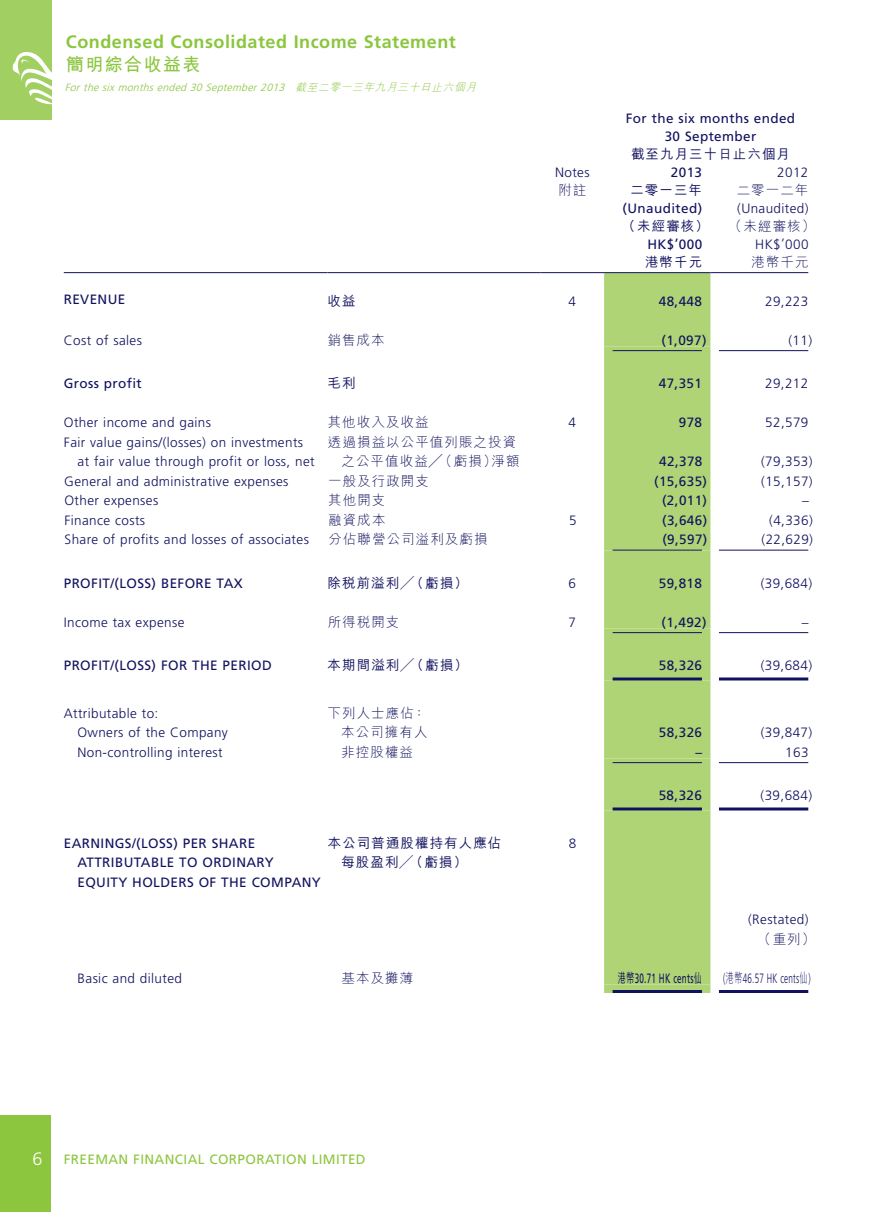
<style>
.page{position:relative;width:893px;height:1212px;background:#fff}
.page>*{position:absolute;margin:0;border:0;box-sizing:border-box;transform-origin:0 0}
.t1{font:700 18px "Frutiger LT Std";letter-spacing:.03em;color:#8bc63e}
.t2{font:18px "M Hei HK Bold E Ten B5 H";letter-spacing:.08em;color:#8bc63e}
.t3{font:300 13.5px/19.5px "Frutiger LT Std";letter-spacing:.03em;color:#11125f}
.t4{font:13.5px/19.5px "Frutiger LT Std";letter-spacing:.03em;color:#11125f;text-align:center}
.t5{font:13.5px/19.5px "M Hei HK Light E Ten B5 H";letter-spacing:.08em;color:#11125f;text-align:right}
.t6{font:13.5px/19.5px "M Hei HK Medium E Ten B5 H";letter-spacing:.08em;color:#11125f}
.t7{font:13.5px "Frutiger LT Std";letter-spacing:.03em;color:#8bc63e}
.t8{font:300 13.5px "Frutiger LT Std";letter-spacing:.03em;color:#11125f;scale:.6 1}
.t9{font:13.5px "Frutiger LT Std";letter-spacing:.03em;color:#11125f;scale:.6 1}
.t10{font:italic 300 10.5px "Frutiger LT Std";color:#8bc63e}
.s1{font-family:"M Hei HK Light E Ten B5 H";font-weight:400}
.s2{font-family:"M Hei HK Medium E Ten B5 H"}
.s3{font-weight:300;font-size:18px;color:#fff}
</style>
<div class="page">
<div style="left:0;top:1115px;width:51px;height:97px;background:#8bc63e"></div>
<div style="left:0;top:0;width:51px;height:119px;background:#a2cf62"></div>
<svg style="left:12px;top:52px;width:40px;height:53px"></svg>
<div style="left:604px;top:273px;width:106px;height:74px;background:#aed475"></div>
<div style="left:604px;top:347px;width:106px;height:646px;background:#aed475"></div>
<hr style="left:64px;top:272px;width:263px;height:1px;background:#11125f">
<hr style="left:327px;top:272px;width:213px;height:1px;background:#11125f">
<hr style="left:540px;top:272px;width:64px;height:1px;background:#11125f">
<hr style="left:604px;top:272px;width:106px;height:1px;background:#11125f">
<hr style="left:710px;top:272px;width:98px;height:1px;background:#11125f">
<hr style="left:612px;top:350px;width:90px;height:1px;background:#11125f">
<hr style="left:719px;top:350px;width:89px;height:1px;background:#11125f">
<hr style="left:612px;top:550px;width:90px;height:1px;background:#11125f">
<hr style="left:719px;top:550px;width:89px;height:1px;background:#11125f">
<hr style="left:612px;top:632px;width:90px;height:1px;background:#11125f">
<hr style="left:719px;top:632px;width:89px;height:1px;background:#11125f">
<hr style="left:612px;top:678px;width:90px;height:3px;background:#11125f">
<hr style="left:719px;top:678px;width:89px;height:3px;background:#11125f">
<hr style="left:612px;top:762px;width:90px;height:1px;background:#11125f">
<hr style="left:719px;top:762px;width:89px;height:1px;background:#11125f">
<hr style="left:612px;top:808px;width:90px;height:3px;background:#11125f">
<hr style="left:719px;top:808px;width:89px;height:3px;background:#11125f">
<hr style="left:612px;top:990px;width:90px;height:3px;background:#11125f">
<hr style="left:719px;top:990px;width:89px;height:3px;background:#11125f">
<h1 class="t1" style="left:66px;top:34px;width:391px">Condensed Consolidated Income Statement</h1>
<h1 class="t2" style="left:66px;top:57px;width:136px">簡明綜合收益表</h1>
<p class="t10" style="left:65px;top:83px;width:415px">For the six months ended 30 September 2013 <span class="s1">截至二零一三年九月三十日止六個月</span></p>
<p class="t4" style="left:625px;top:110px;width:171px;line-height:18px">For the six months ended<br>30 September</p>
<p class="t6" style="left:631px;top:146px;width:161px">截至九月三十日止六個月</p>
<p class="t3" style="left:555px;top:163px;width:36px">Notes</p>
<p class="t4" style="left:671px;top:163px;width:33px">2013</p>
<p class="t3" style="left:777px;top:163px;width:33px">2012</p>
<p class="t5" style="left:558px;top:182px;width:30px">附註</p>
<p class="t6" style="left:630px;top:182px;width:73px">二零一三年</p>
<p class="t5" style="left:736px;top:182px;width:73px">二零一二年</p>
<p class="t4" style="left:622px;top:199px;width:81px">(Unaudited)</p>
<p class="t3" style="left:737px;top:199px;width:73px">(Unaudited)</p>
<p class="t6" style="left:622px;top:218px;width:88px">（未經審核）</p>
<p class="t5" style="left:728px;top:218px;width:88px">（未經審核）</p>
<p class="t4" style="left:647px;top:235px;width:56px">HK$’000</p>
<p class="t3" style="left:755px;top:235px;width:55px">HK$’000</p>
<p class="t6" style="left:645px;top:254px;width:59px">港幣千元</p>
<p class="t5" style="left:751px;top:254px;width:59px">港幣千元</p>
<p class="t4" style="left:64px;top:290px;width:63px">REVENUE</p>
<p class="t6" style="left:327px;top:293px;width:30px">收益</p>
<p class="t3" style="left:568px;top:292px;width:9px">4</p>
<p class="t4" style="left:658px;top:292px;width:45px">48,448</p>
<p class="t3" style="left:765px;top:292px;width:45px">29,223</p>
<p class="t3" style="left:64px;top:331px;width:80px">Cost of sales</p>
<p class="t5" style="left:327px;top:332px;width:59px">銷售成本</p>
<p class="t4" style="left:661px;top:331px;width:47px">(1,097)</p>
<p class="t3" style="left:788px;top:331px;width:25px">(11)</p>
<p class="t4" style="left:64px;top:374px;width:80px">Gross profit</p>
<p class="t6" style="left:327px;top:375px;width:30px">毛利</p>
<p class="t4" style="left:658px;top:374px;width:45px">47,351</p>
<p class="t3" style="left:765px;top:375px;width:45px">29,212</p>
<p class="t3" style="left:64px;top:414px;width:149px">Other income and gains</p>
<p class="t5" style="left:328px;top:414px;width:102px">其他收入及收益</p>
<p class="t3" style="left:568px;top:414px;width:9px">4</p>
<p class="t4" style="left:678px;top:413px;width:25px">978</p>
<p class="t3" style="left:765px;top:414px;width:45px">52,579</p>
<p class="t3" style="left:78px;top:433px;width:239px;text-indent:-14px">Fair value gains/(losses) on investments at fair value through profit or loss, net</p>
<p class="t5" style="left:328px;top:434px;width:193px">透過損益以公平值列賬之投資之公平值收益╱（虧損）淨額</p>
<p class="t4" style="left:659px;top:452px;width:45px">42,378</p>
<p class="t3" style="left:761px;top:453px;width:53px">(79,353)</p>
<p class="t3" style="left:64px;top:472px;width:225px">General and administrative expenses</p>
<p class="t5" style="left:328px;top:473px;width:102px">一般及行政開支</p>
<p class="t4" style="left:654px;top:472px;width:54px">(15,635)</p>
<p class="t3" style="left:761px;top:472px;width:53px">(15,157)</p>
<p class="t3" style="left:64px;top:491px;width:95px">Other expenses</p>
<p class="t5" style="left:328px;top:492px;width:59px">其他開支</p>
<p class="t4" style="left:662px;top:491px;width:47px">(2,011)</p>
<p class="t3" style="left:802px;top:491px;width:8px">–</p>
<p class="t3" style="left:64px;top:511px;width:82px">Finance costs</p>
<p class="t5" style="left:328px;top:512px;width:59px">融資成本</p>
<p class="t3" style="left:569px;top:511px;width:9px">5</p>
<p class="t4" style="left:662px;top:511px;width:47px">(3,646)</p>
<p class="t3" style="left:769px;top:511px;width:45px">(4,336)</p>
<p class="t3" style="left:65px;top:530px;width:246px">Share of profits and losses of associates</p>
<p class="t5" style="left:328px;top:531px;width:161px">分佔聯營公司溢利及虧損</p>
<p class="t4" style="left:662px;top:530px;width:47px">(9,597)</p>
<p class="t3" style="left:761px;top:530px;width:53px">(22,629)</p>
<p class="t4" style="left:64px;top:574px;width:180px">PROFIT/(LOSS) BEFORE TAX</p>
<p class="t6" style="left:327px;top:575px;width:142px">除稅前溢利╱（虧損）</p>
<p class="t3" style="left:568px;top:574px;width:9px">6</p>
<p class="t4" style="left:658px;top:574px;width:45px">59,818</p>
<p class="t3" style="left:760px;top:574px;width:53px">(39,684)</p>
<p class="t3" style="left:64px;top:613px;width:122px">Income tax expense</p>
<p class="t5" style="left:328px;top:614px;width:73px">所得稅開支</p>
<p class="t3" style="left:568px;top:613px;width:9px">7</p>
<p class="t4" style="left:661px;top:613px;width:47px">(1,492)</p>
<p class="t3" style="left:801px;top:613px;width:8px">–</p>
<p class="t4" style="left:64px;top:656px;width:209px">PROFIT/(LOSS) FOR THE PERIOD</p>
<p class="t6" style="left:327px;top:657px;width:142px">本期間溢利╱（虧損）</p>
<p class="t4" style="left:659px;top:656px;width:45px">58,326</p>
<p class="t3" style="left:760px;top:657px;width:53px">(39,684)</p>
<p class="t3" style="left:64px;top:704px;width:96px">Attributable to:</p>
<p class="t5" style="left:327px;top:705px;width:100px">下列人士應佔：</p>
<p class="t3" style="left:77px;top:724px;width:152px">Owners of the Company</p>
<p class="t5" style="left:341px;top:724px;width:88px">本公司擁有人</p>
<p class="t4" style="left:659px;top:723px;width:45px">58,326</p>
<p class="t3" style="left:760px;top:724px;width:53px">(39,847)</p>
<p class="t3" style="left:77px;top:743px;width:147px">Non-controlling interest</p>
<p class="t5" style="left:341px;top:744px;width:73px">非控股權益</p>
<p class="t4" style="left:695px;top:743px;width:8px">–</p>
<p class="t3" style="left:785px;top:743px;width:25px">163</p>
<p class="t4" style="left:658px;top:786px;width:45px">58,326</p>
<p class="t3" style="left:760px;top:787px;width:53px">(39,684)</p>
<p class="t4" style="left:77px;top:834px;width:245px;text-align:left;text-indent:-14px">EARNINGS/(LOSS) PER SHARE<br>ATTRIBUTABLE TO ORDINARY<br>EQUITY HOLDERS OF THE COMPANY</p>
<p class="t6" style="left:341px;top:835px;width:162px;text-indent:-14px">本公司普通股權持有人應佔每股盈利╱（虧損）</p>
<p class="t3" style="left:568px;top:834px;width:9px">8</p>
<p class="t3" style="left:748px;top:911px;width:62px">(Restated)</p>
<p class="t5" style="left:757px;top:931px;width:59px">（重列）</p>
<p class="t3" style="left:78px;top:969px;width:106px">Basic and diluted</p>
<p class="t5" style="left:341px;top:970px;width:73px">基本及攤薄</p>
<p class="t9" style="left:617px;top:972px;width:142px"><span class="s2">港幣</span>30.71 HK cents<span class="s2">仙</span></p>
<p class="t8" style="left:723px;top:972px;width:147px">(<span class="s1">港幣</span>46.57 HK cents<span class="s1">仙</span>)</p>
<p class="t7" style="left:33px;top:1154px;width:335px"><span class="s3">6</span> FREEMAN FINANCIAL CORPORATION LIMITED</p>
</div>
